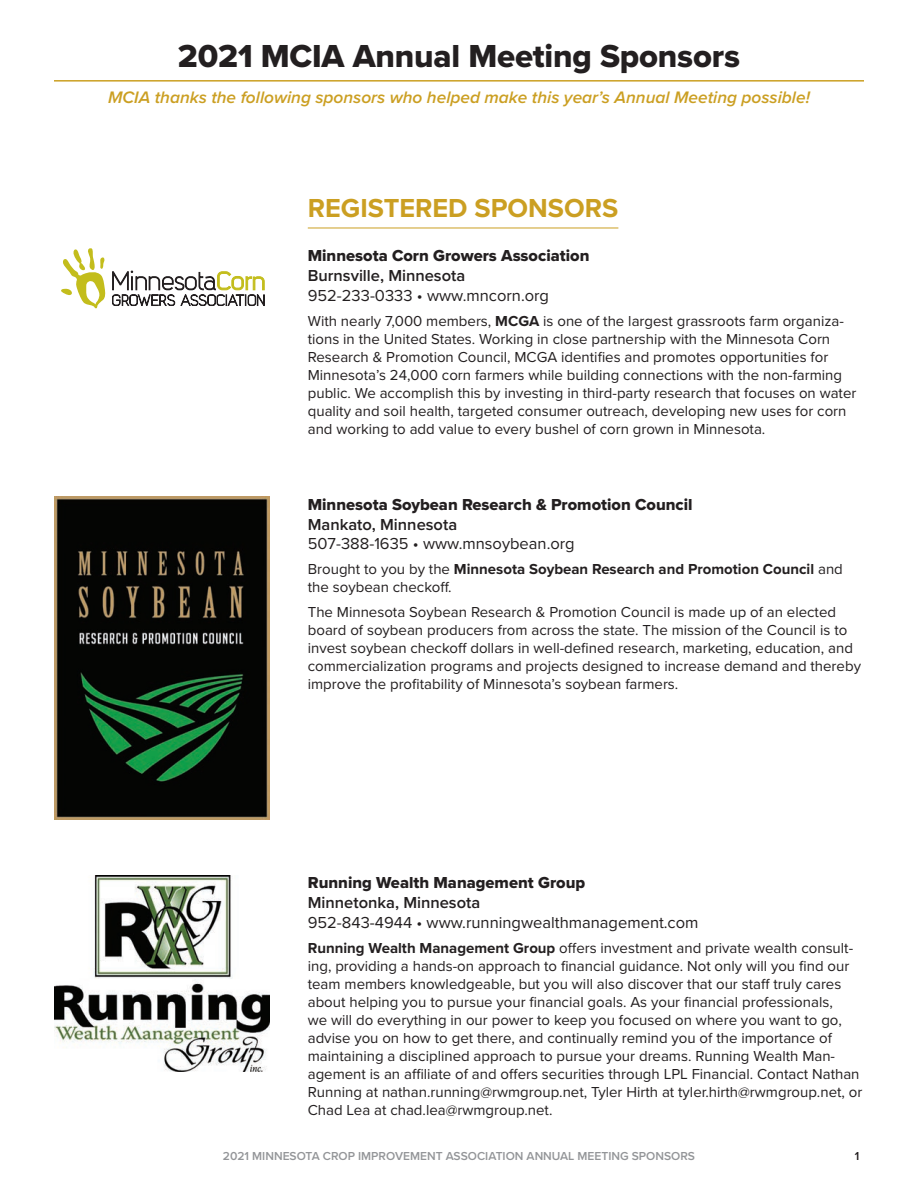
<style>
.page{position:relative;width:918px;height:1188px;background:#fff}
.page>*{position:absolute;margin:0;border:0;box-sizing:border-box;transform-origin:0 0}
.t1{font:33px "Proxima Nova Extrabld";letter-spacing:-.005em;color:#231f20}
.t2{font:700 27px "Proxima Nova";color:#cb9f22}
.t3{font:italic 600 17.25px "Proxima Nova";color:#cb9f22}
.t4{font:16.5px "Proxima Nova";color:#231f20}
.t5{font:16.5px "Proxima Nova Extrabld";color:#231f20}
.t6{font:600 16.5px "Proxima Nova";color:#231f20}
.t7{font:15px/18px "Proxima Nova";color:#231f20}
.t8{font:700 15px/18px "Proxima Nova";color:#231f20}
.t9{font:600 12px "Proxima Nova";color:#939598}
.t10{font:600 12px "Proxima Nova";color:#231f20}
.s1{font-weight:700}
.s2{font-weight:400}
</style>
<div class="page">
<hr style="left:54px;top:80px;width:810px;height:2px;background:#cb9f22">
<img style="left:54px;top:497px;width:216px;height:323px">
<img style="left:54px;top:875px;width:216px;height:197px">
<svg style="left:112px;top:271px;width:152px;height:35px"></svg>
<svg style="left:61px;top:248px;width:45px;height:60px"></svg>
<hr style="left:308px;top:228px;width:310px;height:1px;background:#cb9f22">
<p class="t1" style="left:178px;top:31px;width:564px">2021 MCIA Annual Meeting Sponsors</p>
<p class="t3" style="left:108px;top:85px;width:703px">MCIA thanks the following sponsors who helped make this year’s Annual Meeting possible!</p>
<p class="t2" style="left:308px;top:188px;width:312px">REGISTERED SPONSORS</p>
<p class="t5" style="left:308px;top:243px;width:283px">Minnesota Corn Growers Association</p>
<p class="t6" style="left:308px;top:263px;width:159px">Burnsville, Minnesota</p>
<p class="t4" style="left:308px;top:283px;width:243px">952-233-0333 • www.mncorn.org</p>
<p class="t7" style="left:308px;top:311px;width:550px">With nearly 7,000 members, <span class="s1">MCGA</span> is one of the largest grassroots farm organiza&shy;tions in the United States. Working in close partnership with the Minnesota Corn Research &amp; Promotion Council, MCGA identifies and promotes opportunities for Minnesota’s 24,000 corn farmers while building connections with the non-farming public. We accomplish this by investing in third-party research that focuses on water quality and soil health, targeted consumer outreach, developing new uses for corn and working to add value to every bushel of corn grown in Minnesota.</p>
<p class="t5" style="left:308px;top:492px;width:386px">Minnesota Soybean Research &amp; Promotion Council</p>
<p class="t6" style="left:308px;top:512px;width:151px">Mankato, Minnesota</p>
<p class="t4" style="left:308px;top:532px;width:268px">507-388-1635 • www.mnsoybean.org</p>
<p class="t8" style="left:308px;top:560px;width:537px"><span class="s2">Brought to you by the</span> Minnesota Soybean Research and Promotion Council <span class="s2">and the soybean checkoff.</span></p>
<p class="t7" style="left:308px;top:602px;width:555px">The Minnesota Soybean Research &amp; Promotion Council is made up of an elected board of soybean producers from across the state. The mission of the Council is to invest soybean checkoff dollars in well-defined research, marketing, education, and commercialization programs and projects designed to increase demand and thereby improve the profitability of Minnesota’s soybean farmers.</p>
<p class="t5" style="left:308px;top:871px;width:279px">Running Wealth Management Group</p>
<p class="t6" style="left:308px;top:890px;width:174px">Minnetonka, Minnesota</p>
<p class="t4" style="left:308px;top:910px;width:392px">952-843-4944 • www.runningwealthmanagement.com</p>
<p class="t7" style="left:308px;top:938px;width:556px"><span class="s1">Running Wealth Management Group</span> offers investment and private wealth consult&shy;ing, providing a hands-on approach to financial guidance. Not only will you find our team members knowledgeable, but you will also discover that our staff truly cares about helping you to pursue your financial goals. As your financial professionals,<br>we will do everything in our power to keep you focused on where you want to go, advise you on how to get there, and continually remind you of the importance of maintaining a disciplined approach to pursue your dreams. Running Wealth Man&shy;agement is an affiliate of and offers securities through LPL Financial. Contact Nathan Running at nathan.running@rwmgroup.net, Tyler Hirth at tyler.hirth@rwmgroup.net, or Chad Lea at chad.lea@rwmgroup.net.</p>
<p class="t9" style="left:223px;top:1147px;width:474px">2021 MINNESOTA CROP IMPROVEMENT ASSOCIATION ANNUAL MEETING SPONSORS</p>
<p class="t10" style="left:855px;top:1147px;width:6px">1</p>
</div>
